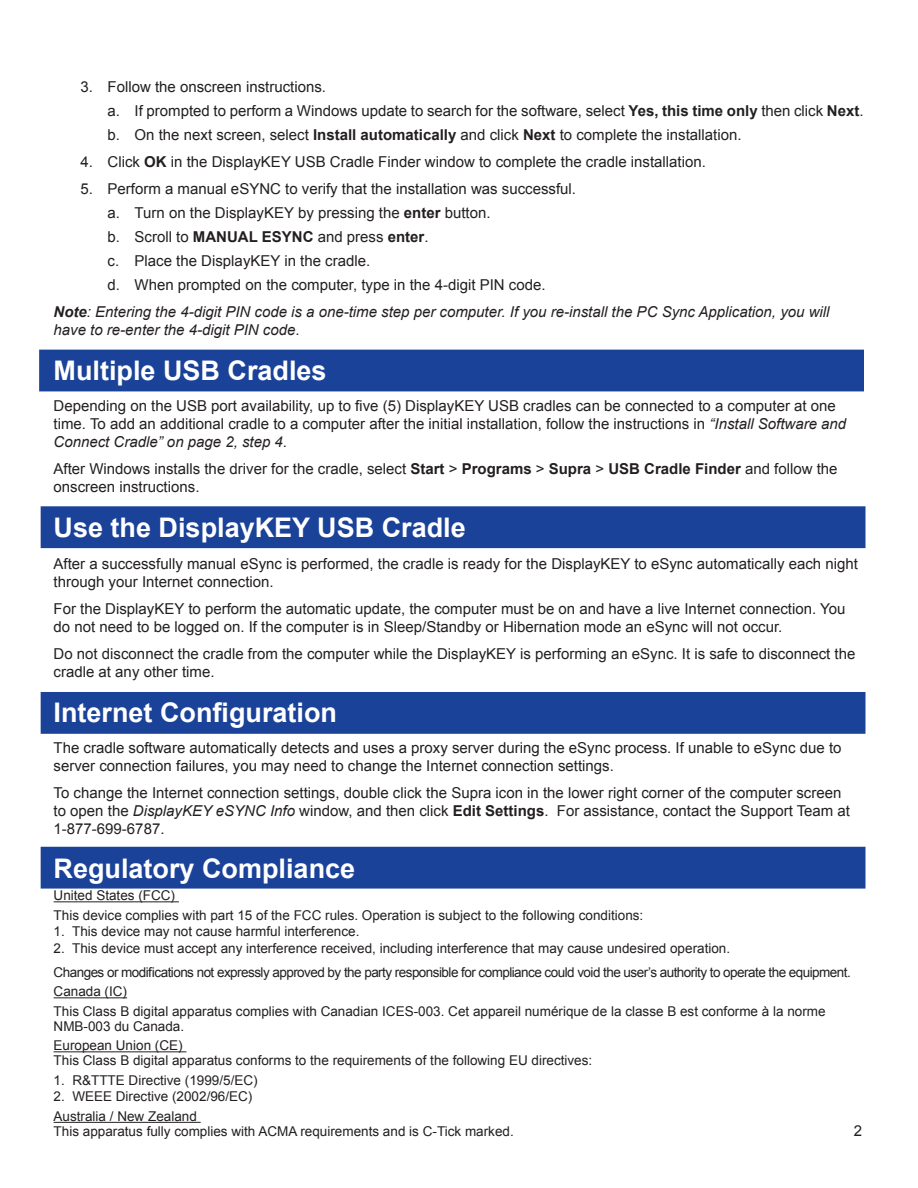
<style>
.page{position:relative;width:918px;height:1188px;background:#fff}
.page>*{position:absolute;margin:0;border:0;box-sizing:border-box;transform-origin:0 0}
.Heading_3{font:700 27px "Arial";color:#fff}
.Body_first{font:15px/18px "Arial";color:#231f20}
.Numbered_2{font:15px "Arial";color:#231f20}
.Numbered_body{font:15px "Arial";color:#231f20}
.Body_first-2{font:italic 15px/18px "Arial";color:#231f20}
.Body_first-3{font:13.5px/15px "Arial";color:#231f20}
.Body_first-4{font:13.5px "Arial";letter-spacing:-.04em;color:#231f20}
.s1{font-weight:700}
.s2{font-style:normal}
.s3{font-style:italic}
</style>
<div class="page">
<div style="left:41px;top:848px;width:824px;height:40px;background:#1b4299"></div>
<div style="left:41px;top:847px;width:825px;height:42px;border:2px solid #1b4299"></div>
<div style="left:41px;top:693px;width:824px;height:40px;background:#1b4299"></div>
<div style="left:41px;top:692px;width:825px;height:42px;border:2px solid #1b4299"></div>
<div style="left:41px;top:507px;width:824px;height:40px;background:#1b4299"></div>
<div style="left:41px;top:506px;width:825px;height:42px;border:2px solid #1b4299"></div>
<div style="left:40px;top:350px;width:823px;height:41px;background:#1b4299"></div>
<hr style="left:54px;top:901px;width:125px;height:1px;background:#231f20">
<hr style="left:54px;top:997px;width:73px;height:1px;background:#231f20">
<hr style="left:54px;top:1051px;width:132px;height:1px;background:#231f20">
<hr style="left:54px;top:1122px;width:147px;height:1px;background:#231f20">
<p class="Numbered_body" style="left:81px;top:77px;width:247px">3. Follow the onscreen instructions.</p>
<p class="Numbered_2" style="left:108px;top:101px;width:758px">a. If prompted to perform a Windows update to search for the software, select <span class="s1">Yes, this time only</span> then click <span class="s1">Next</span>.</p>
<p class="Numbered_2" style="left:108px;top:125px;width:635px">b. On the next screen, select <span class="s1">Install automatically</span> and click <span class="s1">Next</span> to complete the installation.</p>
<p class="Numbered_body" style="left:81px;top:152px;width:627px">4. Click <span class="s1">OK</span> in the DisplayKEY USB Cradle Finder window to complete the cradle installation.</p>
<p class="Numbered_body" style="left:81px;top:179px;width:497px">5. Perform a manual eSYNC to verify that the installation was successful.</p>
<p class="Numbered_2" style="left:108px;top:203px;width:385px">a. Turn on the DisplayKEY by pressing the <span class="s1">enter</span> button.</p>
<p class="Numbered_2" style="left:108px;top:227px;width:322px">b. Scroll to <span class="s1">MANUAL ESYNC</span> and press <span class="s1">enter</span>.</p>
<p class="Numbered_2" style="left:108px;top:251px;width:264px">c. Place the DisplayKEY in the cradle.</p>
<p class="Numbered_2" style="left:108px;top:275px;width:440px">d. When prompted on the computer, type in the 4-digit PIN code.</p>
<p class="Body_first-2" style="left:54px;top:303px;width:777px"><span class="s1">Note</span>: Entering the 4-digit PIN code is a one-time step per computer. If you re-install the PC Sync Application, you will have to re-enter the 4-digit PIN code<span class="s2">.</span></p>
<p class="Heading_3" style="left:54px;top:352px;width:275px">Multiple USB Cradles</p>
<p class="Body_first" style="left:54px;top:397px;width:794px">Depending on the USB port availability, up to five (5) DisplayKEY USB cradles can be connected to a computer at one time. To add an additional cradle to a computer after the initial installation, follow the instructions in <span class="s3">“Install Software and<br>Connect Cradle” on page 2, step 4</span>.</p>
<p class="Body_first" style="left:54px;top:460px;width:786px">After Windows installs the driver for the cradle, select <span class="s1">Start</span> &gt; <span class="s1">Programs</span> &gt; <span class="s1">Supra</span> &gt; <span class="s1">USB Cradle Finder</span> and follow the onscreen instructions.</p>
<p class="Heading_3" style="left:54px;top:510px;width:414px">Use the DisplayKEY USB Cradle</p>
<p class="Body_first" style="left:54px;top:555px;width:806px">After a successfully manual eSync is performed, the cradle is ready for the DisplayKEY to eSync automatically each night through your Internet connection.</p>
<p class="Body_first" style="left:54px;top:600px;width:793px">For the DisplayKEY to perform the automatic update, the computer must be on and have a live Internet connection. You do not need to be logged on. If the computer is in Sleep/Standby or Hibernation mode an eSync will not occur.</p>
<p class="Body_first" style="left:54px;top:645px;width:803px">Do not disconnect the cradle from the computer while the DisplayKEY is performing an eSync. It is safe to disconnect the cradle at any other time.</p>
<p class="Heading_3" style="left:54px;top:694px;width:285px">Internet Configuration</p>
<p class="Body_first" style="left:54px;top:739px;width:789px">The cradle software automatically detects and uses a proxy server during the eSync process. If unable to eSync due to server connection failures, you may need to change the Internet connection settings.</p>
<p class="Body_first" style="left:54px;top:784px;width:798px">To change the Internet connection settings, double click the Supra icon in the lower right corner of the computer screen to open the <span class="s3">DisplayKEY eSYNC Info</span> window, and then click <span class="s1">Edit Settings</span>. For assistance, contact the Support Team at<br>1-877-699-6787.</p>
<p class="Heading_3" style="left:54px;top:850px;width:303px">Regulatory Compliance</p>
<p class="Body_first-3" style="left:54px;top:888px;width:123px">United States (FCC)</p>
<p class="Body_first-3" style="left:54px;top:908px;width:591px">This device complies with part 15 of the FCC rules. Operation is subject to the following conditions:</p>
<p class="Body_first-3" style="left:54px;top:924px;width:307px">1. This device may not cause harmful interference.</p>
<p class="Body_first-3" style="left:54px;top:941px;width:678px">2. This device must accept any interference received, including interference that may cause undesired operation.</p>
<p class="Body_first-4" style="left:54px;top:963px;width:799px">Changes or modifications not expressly approved by the party responsible for compliance could void the user’s authority to operate the equipment.</p>
<p class="Body_first-3" style="left:54px;top:984px;width:75px">Canada (IC)</p>
<p class="Body_first-3" style="left:54px;top:1004px;width:774px">This Class B digital apparatus complies with Canadian ICES-003. Cet appareil numérique de la classe B est conforme à la norme<br>NMB-003 du Canada.</p>
<p class="Body_first-3" style="left:54px;top:1038px;width:131px">European Union (CE)</p>
<p class="Body_first-3" style="left:54px;top:1053px;width:540px">This Class B digital apparatus conforms to the requirements of the following EU directives:</p>
<p class="Body_first-3" style="left:54px;top:1073px;width:206px">1. R&amp;TTTE Directive (1999/5/EC)</p>
<p class="Body_first-3" style="left:54px;top:1089px;width:200px">2. WEEE Directive (2002/96/EC)</p>
<p class="Body_first-3" style="left:54px;top:1109px;width:145px">Australia / New Zealand</p>
<p class="Body_first-3" style="left:54px;top:1124px;width:462px">This apparatus fully complies with ACMA requirements and is C-Tick marked.</p>
<p class="Body_first" style="left:854px;top:1122px;width:10px">2</p>
</div>
